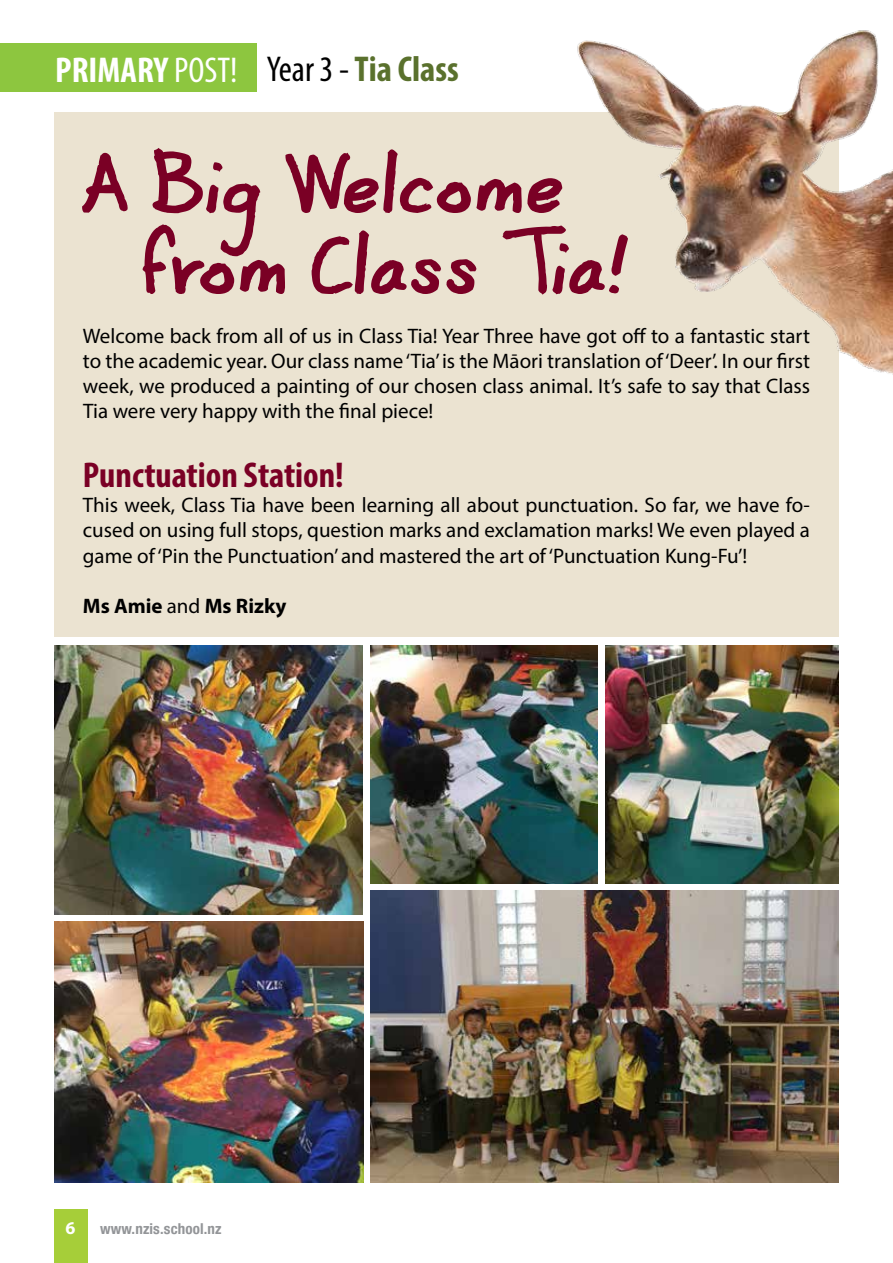
<style>
.page{position:relative;width:893px;height:1263px;background:#fff}
.page>*{position:absolute;margin:0;border:0;box-sizing:border-box;transform-origin:0 0}
.t1{font:61.5px/81px "Coert Schrift Dik";color:#7a0025}
.t2{font:700 condensed 36px "Myriad Pro";color:#5a712d}
.t3{font:700 condensed 36px "Myriad Pro";letter-spacing:-.005em;color:#7a0025}
.t4{font:700 condensed 36px "Myriad Pro";color:#fff}
.t5{font:21px/25.2px "Myriad Pro";color:#000;text-align:justify}
.t6{font:700 21px "Myriad Pro";color:#000}
.t7{font:700 18px "Myriad Pro";color:#fff}
.t8{font:700 condensed 15px "Helvetica Neue";letter-spacing:.01em;color:#939598}
.s1{color:#fff}
.s2{font-weight:400;color:#fff}
.s3{font-weight:400;color:#000}
.s4{font-weight:400}
</style>
<div class="page">
<div style="left:54px;top:1209px;width:34px;height:54px;background:#a6ce39"></div>
<img style="left:54px;top:921px;width:309px;height:261px">
<div style="left:55px;top:113px;width:784px;height:524px;background:#ebe3d1"></div>
<div style="left:0;top:44px;width:257px;height:48px;background:#8dc63f"></div>
<img style="left:570px;top:30px;width:323px;height:345px">
<img style="left:54px;top:645px;width:308px;height:269px">
<img style="left:371px;top:645px;width:226px;height:238px">
<img style="left:605px;top:645px;width:234px;height:238px">
<img style="left:371px;top:891px;width:468px;height:291px">
<h2 class="t4" style="left:55px;top:47px;width:17px">PRIM</h2>
<h2 class="t2" style="left:121px;top:47px;width:340px"><span class="s1">ARY</span> <span class="s2">POST!</span> <span class="s3">Year 3 -</span>Tia Class</h2>
<h1 class="t1" style="left:144px;top:150px;width:485px;text-indent:-61px">A Big Welcome from Class Tia!</h1>
<p class="t5" style="left:83px;top:323px;width:729px">Welcome back from all of us in Class Tia! Year Three have got off to a fantastic start to the academic year. Our class name‘Tia’is the Māori translation of‘Deer’. In our first week, we produced a painting of our chosen class animal. It’s safe to say that Class Tia were very happy with the final piece!</p>
<h2 class="t3" style="left:83px;top:452px;width:262px">Punctuation Station!</h2>
<p class="t5" style="left:83px;top:492px;width:729px">This week, Class Tia have been learning all about punctuation. So far, we have fo&shy;cused on using full stops, question marks and exclamation marks! We even played a game of‘Pin the Punctuation’ and mastered the art of‘Punctuation Kung-Fu’!</p>
<p class="t6" style="left:83px;top:592px;width:205px">Ms Amie <span class="s4">and</span> Ms Rizky</p>
<p class="t7" style="left:66px;top:1216px;width:11px">6</p>
<p class="t8" style="left:100px;top:1216px;width:123px">www.nzis.school.nz</p>
</div>
